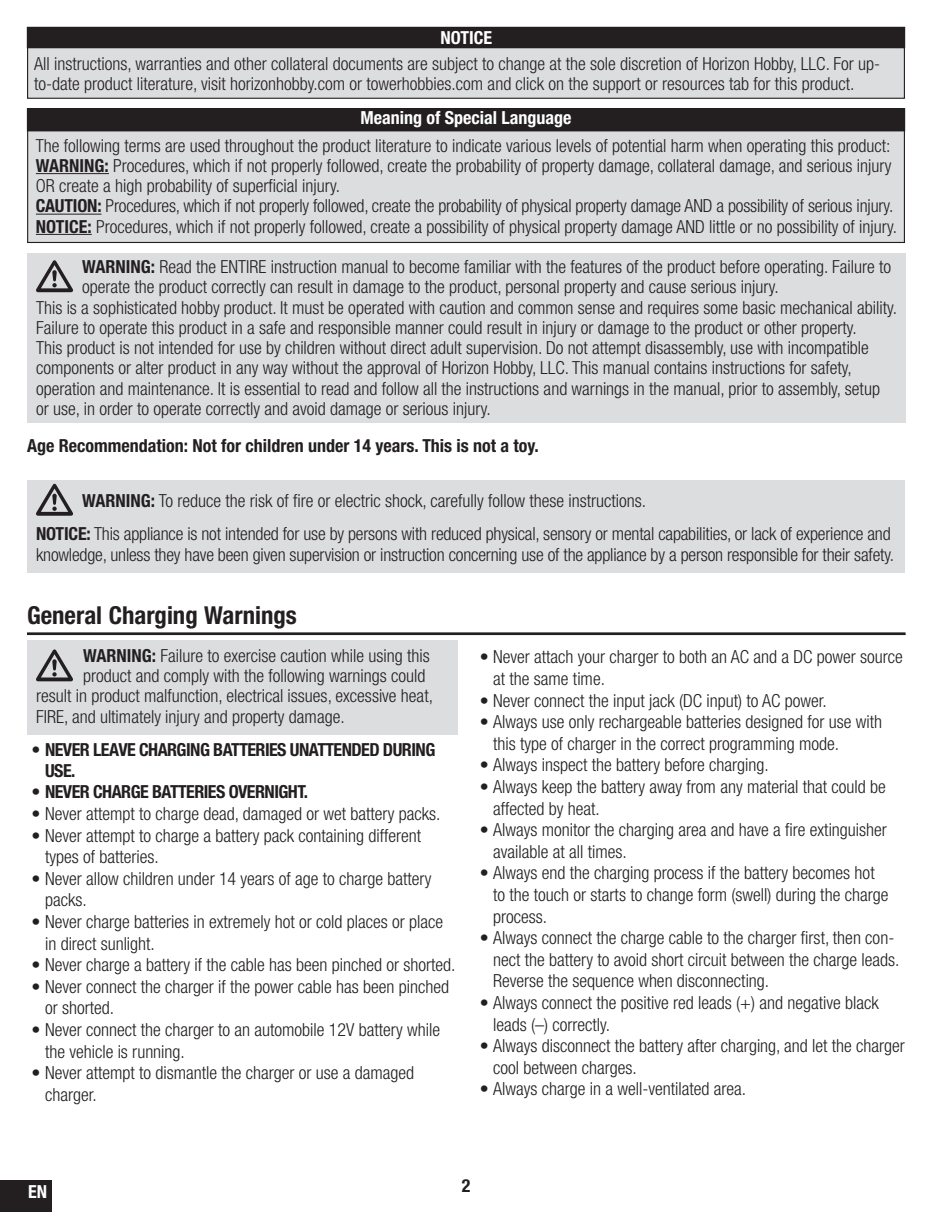
<style>
.page{position:relative;width:932px;height:1212px;background:#fff}
.page>*{position:absolute;margin:0;border:0;box-sizing:border-box;transform-origin:0 0}
.SPM_Main_Header{font:700 condensed 24.75px "Helvetica Neue LT Std";color:#231f20}
.SPM_Body_Text{font:300 condensed 18px/21.6px "Helvetica Neue LT Std";color:#231f20}
.SPM_Notice{font:300 condensed 18px/20.2px "Helvetica Neue LT Std";letter-spacing:-.01em;color:#231f20}
.SPM_Caution_Warning{font:300 condensed 18px "Helvetica Neue LT Std";color:#231f20}
.SPM_Subhead{font:700 condensed 18px/20.2px "Helvetica Neue LT Std";letter-spacing:-.03em;color:#231f20}
.SPM_Single_line_Caut{font:300 condensed 18px "Helvetica Neue LT Std";color:#231f20}
.SPM_Subhead-2{font:700 condensed 18px "Helvetica Neue LT Std";color:#231f20}
.SPM_Table_Header{font:700 condensed 18px "Helvetica Neue LT Std";color:#fff}
.s1{font-weight:700}
</style>
<div class="page">
<div style="left:0;top:1180px;width:52px;height:32px;background:#231f20"></div>
<div style="left:27px;top:253px;width:878px;height:169px;background:#dcdddf"></div>
<svg style="left:36px;top:260px;width:37px;height:32px"></svg>
<div style="left:28px;top:28px;width:876px;height:70px;background:#dcdddf"></div>
<div style="left:27px;top:27px;width:877px;height:72px;border:1px solid #231f20"></div>
<div style="left:28px;top:109px;width:876px;height:133px;background:#dcdddf"></div>
<div style="left:27px;top:109px;width:877px;height:22px;background:#231f20"></div>
<div style="left:27px;top:27px;width:877px;height:21px;background:#231f20"></div>
<hr style="left:36px;top:173px;width:73px;height:1px;background:#231f20">
<hr style="left:36px;top:214px;width:65px;height:1px;background:#231f20">
<hr style="left:36px;top:234px;width:56px;height:1px;background:#231f20">
<hr style="left:27px;top:633px;width:878px;height:1px;background:#231f20">
<hr style="left:27px;top:634px;width:878px;height:1px;background:#231f20">
<div style="left:27px;top:640px;width:430px;height:94px;background:#dcdddf"></div>
<svg style="left:36px;top:649px;width:37px;height:32px"></svg>
<div style="left:27px;top:480px;width:877px;height:38px;background:#dcdddf"></div>
<div style="left:27px;top:518px;width:877px;height:54px;background:#dcdddf"></div>
<svg style="left:36px;top:484px;width:37px;height:32px"></svg>
<p class="SPM_Table_Header" style="left:440px;top:27px;width:53px">NOTICE</p>
<p class="SPM_Body_Text" style="left:34px;top:53px;width:847px;line-height:20.2px">All instructions, warranties and other collateral documents are subject to change at the sole discretion of Horizon Hobby, LLC. For up&shy;to-date product literature, visit horizonhobby.com or towerhobbies.com and click on the support or resources tab for this product.</p>
<p class="SPM_Table_Header" style="left:360px;top:107px;width:212px">Meaning of Special Language</p>
<p class="SPM_Body_Text" style="left:36px;top:134px;width:855px">The following terms are used throughout the product literature to indicate various levels of potential harm when operating this product:</p>
<p class="SPM_Body_Text" style="left:36px;top:155px;width:856px;line-height:20.2px"><span class="s1">WARNING:</span> Procedures, which if not properly followed, create the probability of property damage, collateral damage, and serious injury<br>OR create a high probability of superficial injury.</p>
<p class="SPM_Body_Text" style="left:36px;top:195px;width:858px"><span class="s1">CAUTION:</span> Procedures, which if not properly followed, create the probability of physical property damage AND a possibility of serious injury.</p>
<p class="SPM_Body_Text" style="left:36px;top:215px;width:862px"><span class="s1">NOTICE:</span> Procedures, which if not properly followed, create a possibility of physical property damage AND little or no possibility of injury.</p>
<p class="SPM_Body_Text" style="left:82px;top:256px;width:810px;line-height:20.2px"><span class="s1">WARNING:</span> Read the ENTIRE instruction manual to become familiar with the features of the product before operating. Failure to operate the product correctly can result in damage to the product, personal property and cause serious injury.</p>
<p class="SPM_Body_Text" style="left:36px;top:297px;width:862px;line-height:20.2px">This is a sophisticated hobby product. It must be operated with caution and common sense and requires some basic mechanical ability.<br>Failure to operate this product in a safe and responsible manner could result in injury or damage to the product or other property.<br>This product is not intended for use by children without direct adult supervision. Do not attempt disassembly, use with incompatible components or alter product in any way without the approval of Horizon Hobby, LLC. This manual contains instructions for safety, operation and maintenance. It is essential to read and follow all the instructions and warnings in the manual, prior to assembly, setup or use, in order to operate correctly and avoid damage or serious injury.</p>
<p class="SPM_Subhead-2" style="left:27px;top:434px;width:513px">Age Recommendation: Not for children under 14 years. This is not a toy.</p>
<p class="SPM_Single_line_Caut" style="left:82px;top:490px;width:565px"><span class="s1">WARNING:</span> To reduce the risk of fire or electric shock, carefully follow these instructions.</p>
<p class="SPM_Notice" style="left:36px;top:524px;width:859px"><span class="s1">NOTICE:</span> This appliance is not intended for use by persons with reduced physical, sensory or mental capabilities, or lack of experience and knowledge, unless they have been given supervision or instruction concerning use of the appliance by a person responsible for their safety.</p>
<p class="SPM_Main_Header" style="left:27px;top:600px;width:271px">General Charging Warnings</p>
<p class="SPM_Caution_Warning" style="left:83px;top:645px;width:348px"><span class="s1">WARNING:</span> Failure to exercise caution while using this</p>
<p class="SPM_Caution_Warning" style="left:83px;top:665px;width:343px">product and comply with the following warnings could</p>
<p class="SPM_Caution_Warning" style="left:36px;top:686px;width:398px">result in product malfunction, electrical issues, excessive heat,</p>
<p class="SPM_Caution_Warning" style="left:36px;top:706px;width:310px">FIRE, and ultimately injury and property damage.</p>
<p class="SPM_Subhead" style="left:45px;top:740px;width:391px;text-indent:-14px">• NEVER LEAVE CHARGING BATTERIES UNATTENDED DURING<br>USE.</p>
<p class="SPM_Subhead" style="left:32px;top:781px;width:278px">• NEVER CHARGE BATTERIES OVERNIGHT.</p>
<p class="SPM_Body_Text" style="left:32px;top:802px;width:410px">• Never attempt to charge dead, damaged or wet battery packs.</p>
<p class="SPM_Body_Text" style="left:45px;top:824px;width:377px;text-indent:-14px">• Never attempt to charge a battery pack containing different types of batteries.</p>
<p class="SPM_Body_Text" style="left:45px;top:867px;width:387px;text-indent:-14px">• Never allow children under 14 years of age to charge battery packs.</p>
<p class="SPM_Body_Text" style="left:45px;top:910px;width:399px;text-indent:-14px">• Never charge batteries in extremely hot or cold places or place in direct sunlight.</p>
<p class="SPM_Body_Text" style="left:32px;top:954px;width:425px">• Never charge a battery if the cable has been pinched or shorted.</p>
<p class="SPM_Body_Text" style="left:45px;top:975px;width:405px;text-indent:-14px">• Never connect the charger if the power cable has been pinched or shorted.</p>
<p class="SPM_Body_Text" style="left:45px;top:1018px;width:396px;text-indent:-14px">• Never connect the charger to an automobile 12V battery while the vehicle is running.</p>
<p class="SPM_Body_Text" style="left:45px;top:1062px;width:370px;text-indent:-14px">• Never attempt to dismantle the charger or use a damaged charger.</p>
<p class="SPM_Body_Text" style="left:493px;top:646px;width:411px;text-indent:-14px">• Never attach your charger to both an AC and a DC power source at the same time.</p>
<p class="SPM_Body_Text" style="left:479px;top:689px;width:348px">• Never connect the input jack (DC input) to AC power.</p>
<p class="SPM_Body_Text" style="left:493px;top:711px;width:390px;text-indent:-14px">• Always use only rechargeable batteries designed for use with this type of charger in the correct programming mode.</p>
<p class="SPM_Body_Text" style="left:479px;top:754px;width:290px">• Always inspect the battery before charging.</p>
<p class="SPM_Body_Text" style="left:493px;top:775px;width:394px;text-indent:-14px">• Always keep the battery away from any material that could be affected by heat.</p>
<p class="SPM_Body_Text" style="left:493px;top:819px;width:395px;text-indent:-14px">• Always monitor the charging area and have a fire extinguisher available at all times.</p>
<p class="SPM_Body_Text" style="left:493px;top:862px;width:396px;text-indent:-14px">• Always end the charging process if the battery becomes hot to the touch or starts to change form (swell) during the charge process.</p>
<p class="SPM_Body_Text" style="left:493px;top:927px;width:408px;text-indent:-14px">• Always connect the charge cable to the charger first, then con&shy;nect the battery to avoid short circuit between the charge leads.<br>Reverse the sequence when disconnecting.</p>
<p class="SPM_Body_Text" style="left:493px;top:991px;width:387px;text-indent:-14px">• Always connect the positive red leads (+) and negative black leads (–) correctly.</p>
<p class="SPM_Body_Text" style="left:493px;top:1035px;width:413px;text-indent:-14px">• Always disconnect the battery after charging, and let the charger cool between charges.</p>
<p class="SPM_Body_Text" style="left:479px;top:1078px;width:268px">• Always charge in a well-ventilated area.</p>
<p class="SPM_Table_Header" style="left:28px;top:1180px;width:20px">EN</p>
<p class="SPM_Subhead" style="left:461px;top:1175px;width:10px">2</p>
</div>
